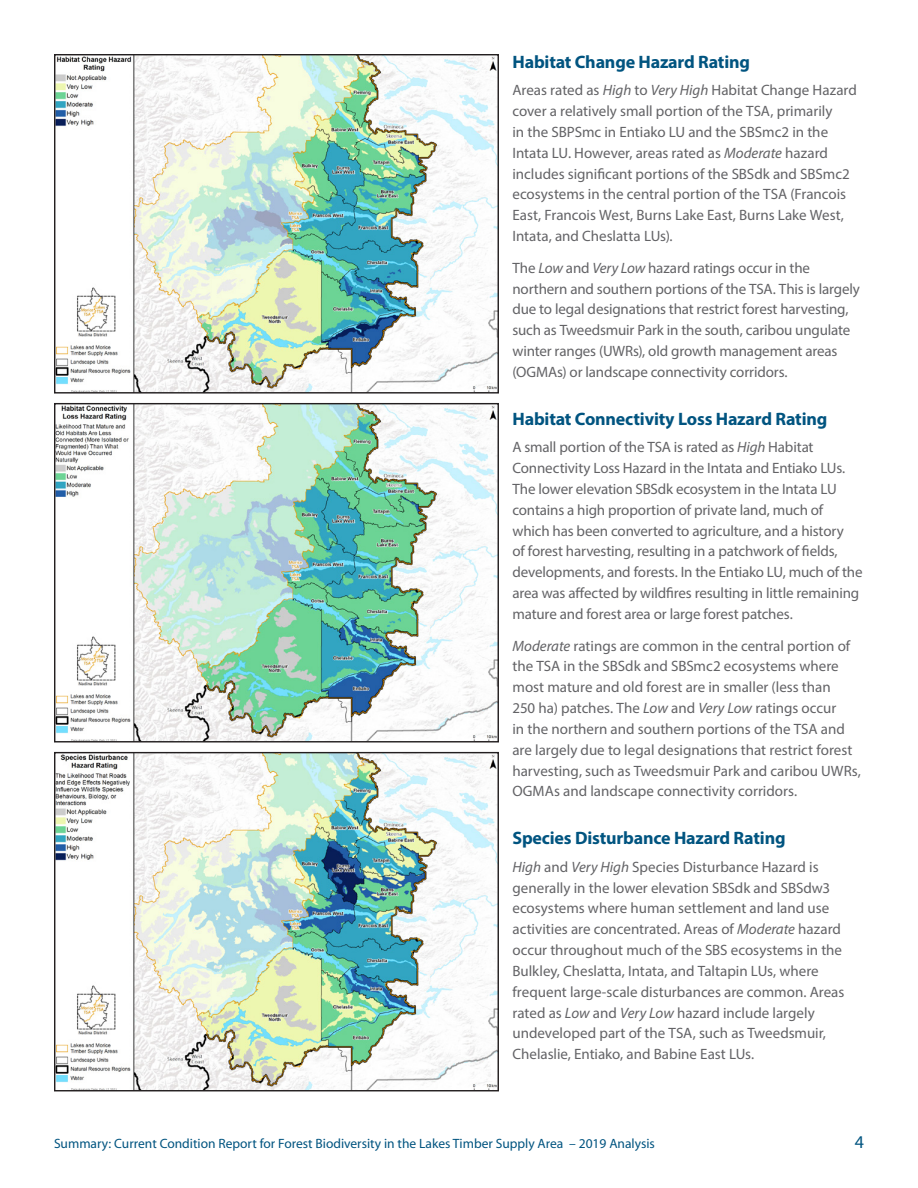
<style>
.page{position:relative;width:918px;height:1188px;background:#fff}
.page>*{position:absolute;margin:0;border:0;box-sizing:border-box;transform-origin:0 0}
.t1{font:700 18px "Myriad Pro";letter-spacing:-.01em;color:#005480}
.t2{font:18px "Myriad";color:#005480}
.t3{font:15px/20.9px "Myriad Pro";letter-spacing:-.005em;color:#636366}
.t4{font:13.5px "Myriad";color:#005480}
.s1{font-style:italic}
</style>
<div class="page">
<img style="left:56px;top:56px;width:441px;height:336px">
<div style="left:54px;top:54px;width:445px;height:340px;border:1px solid #231f20"></div>
<img style="left:56px;top:405px;width:441px;height:335px">
<div style="left:54px;top:403px;width:445px;height:339px;border:1px solid #231f20"></div>
<img style="left:56px;top:754px;width:441px;height:335px">
<div style="left:54px;top:752px;width:445px;height:339px;border:1px solid #231f20"></div>
<p class="t1" style="left:512px;top:50px;width:239px">Habitat Change Hazard Rating</p>
<p class="t3" style="left:512px;top:79px;width:346px">Areas rated as <span class="s1">High</span> to <span class="s1">Very High</span> Habitat Change Hazard cover a relatively small portion of the TSA, primarily<br>in the SBPSmc in Entiako LU and the SBSmc2 in the Intata LU. However, areas rated as <span class="s1">Moderate</span> hazard includes significant portions of the SBSdk and SBSmc2 ecosystems in the central portion of the TSA (Francois East, Francois West, Burns Lake East, Burns Lake West, Intata, and Cheslatta LUs).</p>
<p class="t3" style="left:512px;top:257px;width:349px">The <span class="s1">Low</span> and <span class="s1">Very Low</span> hazard ratings occur in the northern and southern portions of the TSA. This is largely due to legal designations that restrict forest harvesting, such as Tweedsmuir Park in the south, caribou ungulate winter ranges (UWRs), old growth management areas (OGMAs) or landscape connectivity corridors.</p>
<p class="t1" style="left:512px;top:407px;width:316px">Habitat Connectivity Loss Hazard Rating</p>
<p class="t3" style="left:512px;top:436px;width:352px">A small portion of the TSA is rated as <span class="s1">High</span> Habitat Connectivity Loss Hazard in the Intata and Entiako LUs.<br>The lower elevation SBSdk ecosystem in the Intata LU contains a high proportion of private land, much of which has been converted to agriculture, and a history<br>of forest harvesting, resulting in a patchwork of fields, developments, and forests. In the Entiako LU, much of the area was affected by wildfires resulting in little remaining mature and forest area or large forest patches.</p>
<p class="t3" style="left:512px;top:635px;width:350px"><span class="s1">Moderate</span> ratings are common in the central portion of the TSA in the SBSdk and SBSmc2 ecosystems where most mature and old forest are in smaller (less than<br>250 ha) patches. The <span class="s1">Low</span> and <span class="s1">Very Low</span> ratings occur<br>in the northern and southern portions of the TSA and are largely due to legal designations that restrict forest harvesting, such as Tweedsmuir Park and caribou UWRs, OGMAs and landscape connectivity corridors.</p>
<p class="t1" style="left:512px;top:826px;width:275px">Species Disturbance Hazard Rating</p>
<p class="t3" style="left:512px;top:856px;width:333px"><span class="s1">High</span> and <span class="s1">Very High</span> Species Disturbance Hazard is generally in the lower elevation SBSdk and SBSdw3 ecosystems where human settlement and land use activities are concentrated. Areas of <span class="s1">Moderate</span> hazard occur throughout much of the SBS ecosystems in the Bulkley, Cheslatta, Intata, and Taltapin LUs, where frequent large-scale disturbances are common. Areas rated as <span class="s1">Low</span> and <span class="s1">Very Low</span> hazard include largely undeveloped part of the TSA, such as Tweedsmuir, Chelaslie, Entiako, and Babine East LUs.</p>
<p class="t4" style="left:54px;top:1136px;width:602px">Summary: Current Condition Report for Forest Biodiversity in the Lakes Timber Supply Area – 2019 Analysis</p>
<p class="t2" style="left:855px;top:1133px;width:11px">4</p>
</div>
